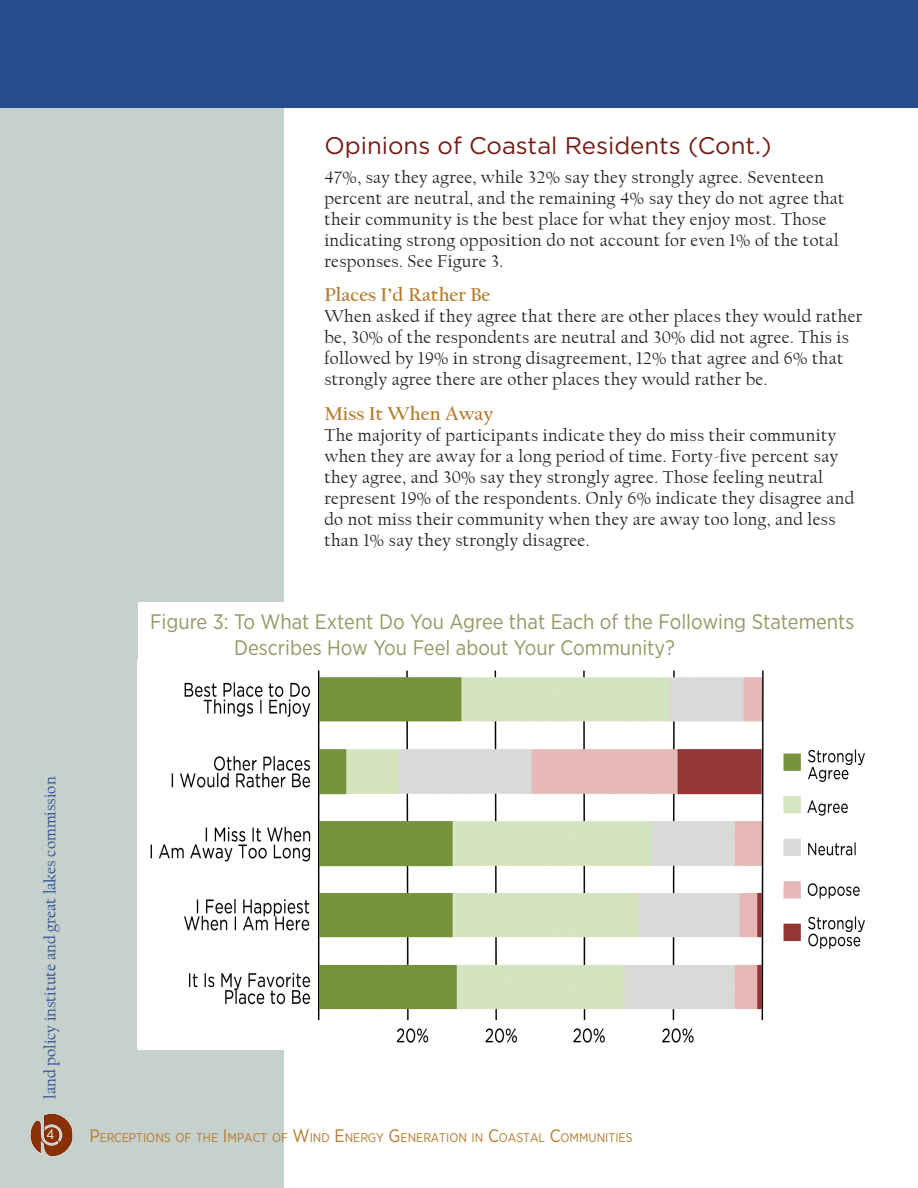
<style>
.page{position:relative;width:918px;height:1188px;background:#fff}
.page>*{position:absolute;margin:0;border:0;box-sizing:border-box;transform-origin:0 0}
.t1{font:24px "Gotham";color:#761a13}
.t2{font:21px "Gotham Narrow";color:#979766}
.t3{font:700 19.5px "Californian FB";color:#b67b2c}
.t4{font:18px/21px "Californian FB";letter-spacing:.02em;color:#231f20}
.t5{font:16.5px "Californian FB";color:#274c90}
.t6{font:13.5px "Gotham Narrow";color:#fff}
.t7{font:12.6px "Gotham Narrow";color:#b67b2c}
.s1{font-size:18px}
</style>
<div class="page">
<div style="left:0;top:108px;width:284px;height:1080px;background:#c6d0cd"></div>
<img style="left:30px;top:1114px;width:43px;height:43px">
<div style="left:0;top:0;width:918px;height:108px;background:#274c90"></div>
<div style="left:150px;top:604px;width:714px;height:59px;background:#fff"></div>
<img style="left:138px;top:660px;width:727px;height:388px">
<p class="t1" style="left:324px;top:130px;width:449px">Opinions of Coastal Residents (Cont.)</p>
<p class="t4" style="left:324px;top:167px;width:522px">47%, say they agree, while 32% say they strongly agree. Seventeen percent are neutral, and the remaining 4% say they do not agree that their community is the best place for what they enjoy most. Those indicating strong opposition do not account for even 1% of the total responses. See Figure 3.</p>
<p class="t3" style="left:324px;top:284px;width:168px">Places I’d Rather Be</p>
<p class="t4" style="left:324px;top:306px;width:539px">When asked if they agree that there are other places they would rather be, 30% of the respondents are neutral and 30% did not agree. This is followed by 19% in strong disagreement, 12% that agree and 6% that strongly agree there are other places they would rather be.</p>
<p class="t3" style="left:324px;top:403px;width:171px">Miss It When Away</p>
<p class="t4" style="left:324px;top:425px;width:532px">The majority of participants indicate they do miss their community when they are away for a long period of time. Forty-five percent say they agree, and 30% say they strongly agree. Those feeling neutral represent 19% of the respondents. Only 6% indicate they disagree and do not miss their community when they are away too long, and less than 1% say they strongly disagree.</p>
<p class="t2" style="left:150px;top:609px;width:706px">Figure 3: To What Extent Do You Agree that Each of the Following Statements</p>
<p class="t2" style="left:234px;top:634px;width:442px">Describes How You Feel about Your Community?</p>
<p class="t5" style="left:41px;top:1099px;width:323px;rotate:-90deg">land policy institute and great lakes commission</p>
<p class="t6" style="left:47px;top:1126px;width:9px">4</p>
<p class="t7" style="left:89px;top:1129px;width:545px"><span class="s1">P</span>ERCEPTIONS OF THE <span class="s1">I</span> MPACT OF <span class="s1">W</span>IND <span class="s1">E</span>NERGY <span class="s1">G</span> ENERATION IN <span class="s1">C</span>OASTAL <span class="s1">C</span>OMMUNITIES</p>
</div>
